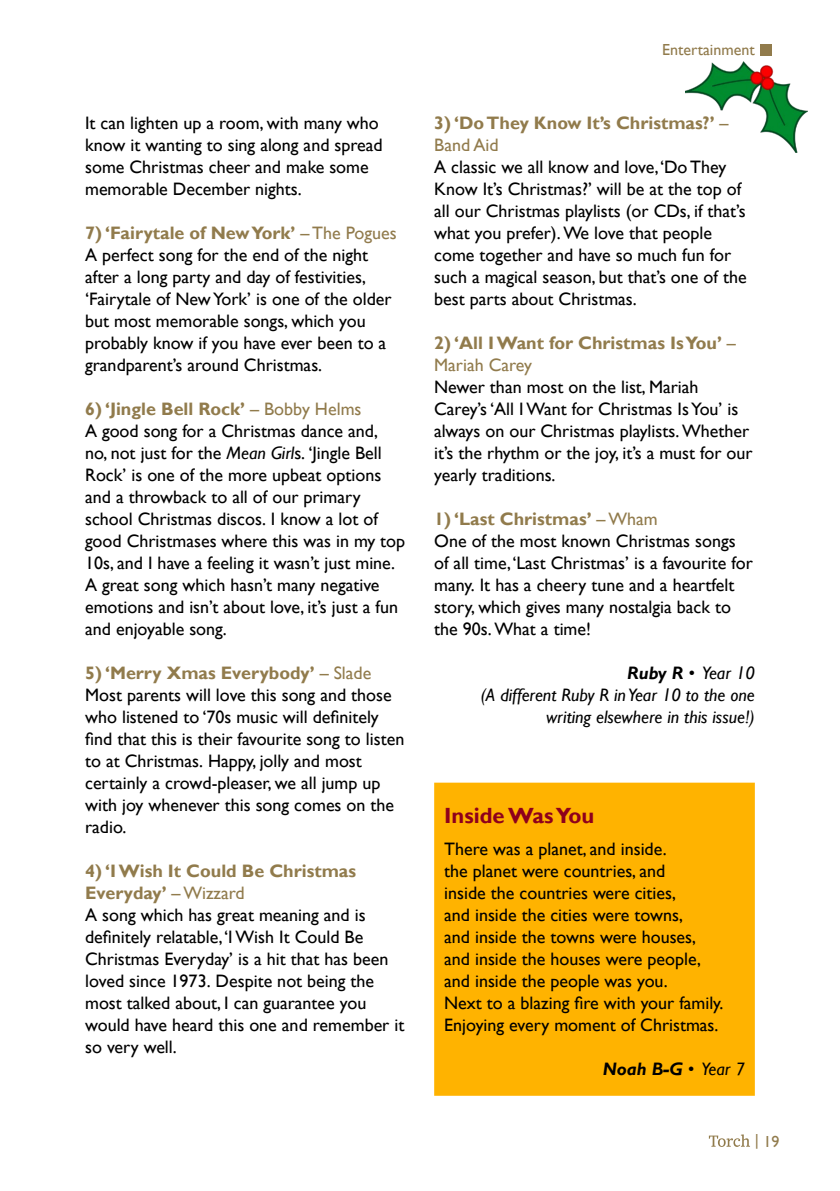
<style>
.page{position:relative;width:840px;height:1191px;background:#fff}
.page>*{position:absolute;margin:0;border:0;box-sizing:border-box;transform-origin:0 0}
.Small_Article_Headin{font:700 22px "Gill Sans";color:#8e001c}
.Copy_Paragraph{font:18px/22px "Gill Sans";color:#000}
.Subheading_within_Ar{font:700 18px/22px "Gill Sans";color:#917b4c}
.Byline{font:italic 18px/22px "Gill Sans";color:#000;text-align:right}
.Byline-2{font:italic 700 18px "Gill Sans";color:#000}
.t1{font:16px "Gill Sans";color:#917b4c}
.s1{font-weight:400}
.s2{font-style:italic}
.s3{font-weight:700}
</style>
<div class="page">
<div style="left:439px;top:787px;width:310px;height:303px;background:#ffb300"></div>
<div style="left:434px;top:782px;width:320px;height:313px;border:10px solid #ffb300"></div>
<img style="left:685px;top:61px;width:121px;height:92px">
<svg style="left:708px;top:1134px;width:41px;height:12px"></svg>
<div style="left:760px;top:44px;width:11px;height:11px;background:#917b4c"></div>
<p class="Copy_Paragraph" style="left:85px;top:112px;width:299px">It can lighten up a room, with many who know it wanting to sing along and spread some Christmas cheer and make some memorable December nights.</p>
<p class="Subheading_within_Ar" style="left:85px;top:222px;width:313px">7) ‘Fairytale of New York’ <span class="s1">– The Pogues</span></p>
<p class="Copy_Paragraph" style="left:85px;top:244px;width:308px">A perfect song for the end of the night after a long party and day of festivities, ‘Fairytale of New York’ is one of the older but most memorable songs, which you probably know if you have ever been to a grandparent’s around Christmas.</p>
<p class="Subheading_within_Ar" style="left:85px;top:398px;width:278px">6) ‘Jingle Bell Rock’ <span class="s1">– Bobby Helms</span></p>
<p class="Copy_Paragraph" style="left:85px;top:420px;width:321px">A good song for a Christmas dance and,<br>no, not just for the <span class="s2">Mean Girl</span>s. ‘Jingle Bell Rock’ is one of the more upbeat options and a throwback to all of our primary school Christmas discos. I know a lot of good Christmases where this was in my top 10s, and I have a feeling it wasn’t just mine.<br>A great song which hasn’t many negative emotions and isn’t about love, it’s just a fun and enjoyable song.</p>
<p class="Subheading_within_Ar" style="left:85px;top:662px;width:287px">5) ‘Merry Xmas Everybody’ <span class="s1">– Slade</span></p>
<p class="Copy_Paragraph" style="left:85px;top:684px;width:320px">Most parents will love this song and those who listened to ‘70s music will definitely find that this is their favourite song to listen to at Christmas. Happy, jolly and most certainly a crowd-pleaser, we all jump up with joy whenever this song comes on the radio.</p>
<p class="Subheading_within_Ar" style="left:85px;top:860px;width:272px">4) ‘I Wish It Could Be Christmas<br>Everyday’ <span class="s1">– Wizzard</span></p>
<p class="Copy_Paragraph" style="left:85px;top:904px;width:320px">A song which has great meaning and is definitely relatable, ‘I Wish It Could Be Christmas Everyday’ is a hit that has been loved since 1973. Despite not being the most talked about, I can guarantee you would have heard this one and remember it so very well.</p>
<p class="t1" style="left:661px;top:40px;width:94px">Entertainment</p>
<p class="Subheading_within_Ar" style="left:434px;top:112px;width:296px">3) ‘Do They Know It’s Christmas?’ <span class="s1">–<br>Band Aid</span></p>
<p class="Copy_Paragraph" style="left:434px;top:156px;width:314px">A classic we all know and love, ‘Do They Know It’s Christmas?’ will be at the top of all our Christmas playlists (or CDs, if that’s what you prefer). We love that people come together and have so much fun for such a magical season, but that’s one of the best parts about Christmas.</p>
<p class="Subheading_within_Ar" style="left:434px;top:332px;width:303px">2) ‘All I Want for Christmas Is You’ <span class="s1">–<br>Mariah Carey</span></p>
<p class="Copy_Paragraph" style="left:434px;top:376px;width:320px">Newer than most on the list, Mariah Carey’s ‘All I Want for Christmas Is You’ is always on our Christmas playlists. Whether it’s the rhythm or the joy, it’s a must for our yearly traditions.</p>
<p class="Subheading_within_Ar" style="left:434px;top:508px;width:225px">1) ‘Last Christmas’ <span class="s1">– Wham</span></p>
<p class="Copy_Paragraph" style="left:434px;top:530px;width:320px">One of the most known Christmas songs of all time, ‘Last Christmas’ is a favourite for many. It has a cheery tune and a heartfelt story, which gives many nostalgia back to the 90s. What a time!</p>
<p class="Byline" style="left:480px;top:662px;width:275px"><span class="s3">Ruby R</span> • Year 10<br>(A different Ruby R in Year 10 to the one writing elsewhere in this issue!)</p>
<p class="Small_Article_Headin" style="left:444px;top:802px;width:151px">Inside Was You</p>
<p class="Copy_Paragraph" style="left:444px;top:838px;width:281px">There was a planet, and inside.<br>the planet were countries, and<br>inside the countries were cities,<br>and inside the cities were towns,<br>and inside the towns were houses, and inside the houses were people, and inside the people was you.<br>Next to a blazing fire with your family.<br>Enjoying every moment of Christmas.</p>
<p class="Byline-2" style="left:602px;top:1059px;width:143px">Noah B-G <span class="s1">• Year 7</span></p>
<p class="t1" style="left:754px;top:1132px;width:26px">| 19</p>
</div>
